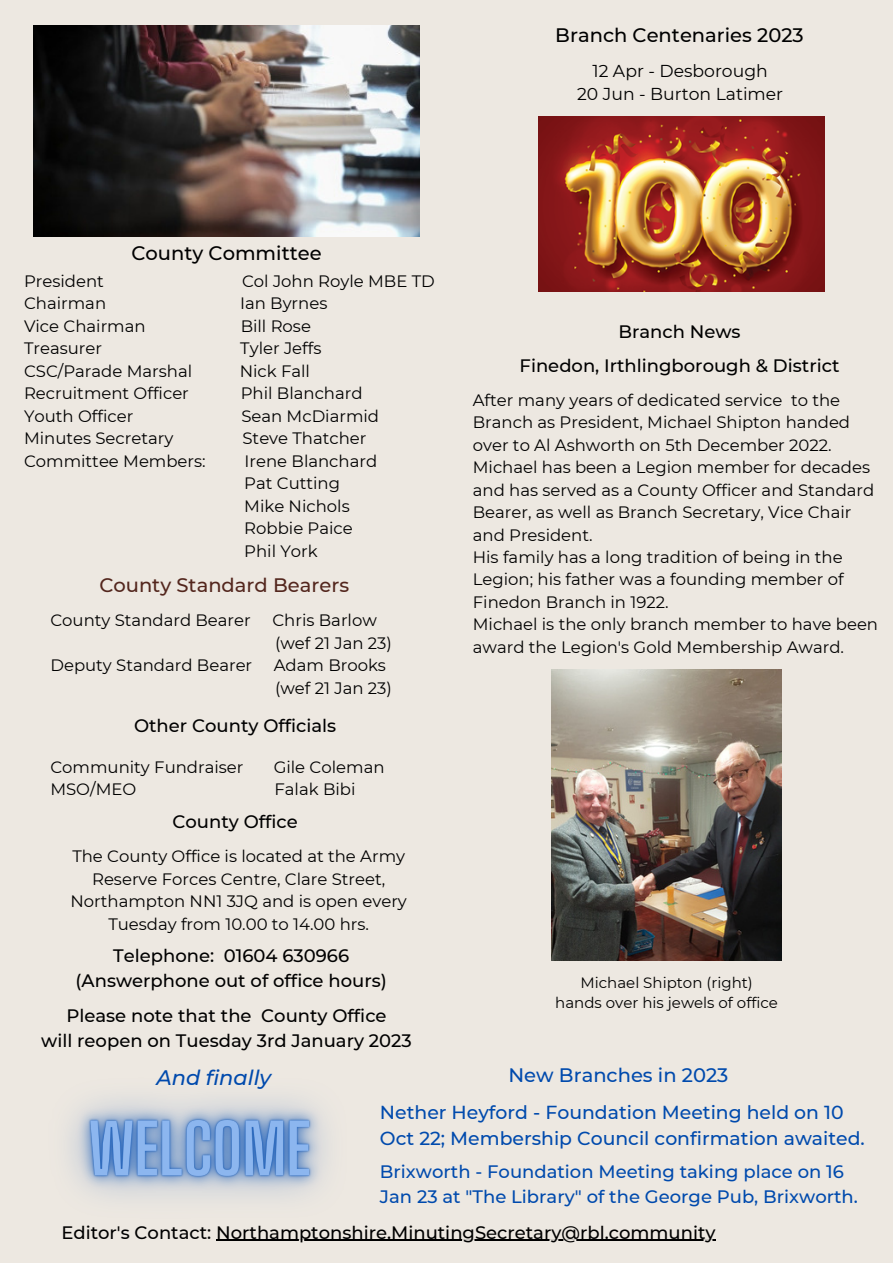
<style>
.page{position:relative;width:893px;height:1264px;background:#fff}
.page>*{position:absolute;margin:0;border:0;box-sizing:border-box;transform-origin:0 0}
.t1{font:italic 500 21px "Montserrat";color:#004aad}
.t2{font:500 19.5px "Montserrat";color:#000}
.t3{font:500 19.5px "Montserrat";color:#53261d}
.t4{font:500 19.5px "Montserrat";color:#004aad}
.t5{font:500 18.75px/25.8px "Montserrat";color:#004aad}
.t6{font:500 18px/24.8px "Montserrat";color:#000;text-align:center}
.t7{font:500 18px/24.8px "Montserrat";color:#004aad}
.t8{font:17.25px/23.5px "Montserrat";color:#000;text-align:center}
.t9{font:16.5px/22.5px "Montserrat";color:#000}
.t10{font:15px/20.2px "Montserrat";color:#000;text-align:center}
</style>
<div class="page">
<div style="left:0;top:0;width:892px;height:1262px;background:#ede8e1"></div>
<img style="left:34px;top:25px;width:385px;height:212px">
<img style="left:538px;top:116px;width:286px;height:176px">
<img style="left:551px;top:669px;width:230px;height:291px">
<img style="left:69px;top:1098px;width:320px;height:143px">
<hr style="left:216px;top:1239px;width:499px;height:1px;background:#000">
<p class="t2" style="left:555px;top:24px;width:250px">Branch Centenaries 2023</p>
<p class="t8" style="left:577px;top:59px;width:208px">12 Apr - Desborough<br>20 Jun - Burton Latimer</p>
<p class="t2" style="left:131px;top:241px;width:192px">County Committee</p>
<p class="t9" style="left:24px;top:270px;width:81px">President</p>
<p class="t9" style="left:242px;top:270px;width:194px">Col John Royle MBE TD</p>
<p class="t9" style="left:24px;top:292px;width:84px">Chairman</p>
<p class="t9" style="left:240px;top:292px;width:89px">Ian Byrnes</p>
<p class="t9" style="left:24px;top:314px;width:123px">Vice Chairman</p>
<p class="t9" style="left:241px;top:314px;width:72px">Bill Rose</p>
<p class="t9" style="left:24px;top:337px;width:80px">Treasurer</p>
<p class="t9" style="left:240px;top:337px;width:83px">Tyler Jeffs</p>
<p class="t9" style="left:24px;top:359px;width:170px">CSC/Parade Marshal</p>
<p class="t9" style="left:240px;top:359px;width:72px">Nick Fall</p>
<p class="t9" style="left:24px;top:382px;width:166px">Recruitment Officer</p>
<p class="t9" style="left:241px;top:382px;width:123px">Phil Blanchard</p>
<p class="t9" style="left:24px;top:404px;width:111px">Youth Officer</p>
<p class="t9" style="left:241px;top:404px;width:139px">Sean McDiarmid</p>
<p class="t9" style="left:24px;top:427px;width:151px">Minutes Secretary</p>
<p class="t9" style="left:242px;top:427px;width:125px">Steve Thatcher</p>
<p class="t9" style="left:24px;top:449px;width:183px">Committee Members:</p>
<p class="t9" style="left:244px;top:449px;width:134px">Irene Blanchard<br>Pat Cutting<br>Mike Nichols<br>Robbie Paice<br>Phil York</p>
<p class="t3" style="left:99px;top:572px;width:251px">County Standard Bearers</p>
<p class="t9" style="left:50px;top:609px;width:202px">County Standard Bearer</p>
<p class="t9" style="left:272px;top:609px;width:121px">Chris Barlow (wef 21 Jan 23)</p>
<p class="t9" style="left:50px;top:654px;width:203px">Deputy Standard Bearer</p>
<p class="t9" style="left:274px;top:654px;width:120px">Adam Brooks (wef 21 Jan 23)</p>
<p class="t6" style="left:134px;top:713px;width:204px">Other County Officials</p>
<p class="t9" style="left:50px;top:755px;width:194px">Community Fundraiser</p>
<p class="t9" style="left:274px;top:755px;width:112px">Gile Coleman</p>
<p class="t9" style="left:50px;top:778px;width:87px">MSO/MEO</p>
<p class="t9" style="left:274px;top:778px;width:82px">Falak Bibi</p>
<p class="t6" style="left:172px;top:808px;width:127px">County Office</p>
<p class="t9" style="left:70px;top:845px;width:338px;text-align:center">The County Office is located at the Army Reserve Forces Centre, Clare Street, Northampton NN1 3JQ and is open every Tuesday from 10.00 to 14.00 hrs.</p>
<p class="t6" style="left:75px;top:943px;width:313px">Telephone: 01604 630966 (Answerphone out of office hours)</p>
<p class="t6" style="left:41px;top:1002px;width:372px">Please note that the County Office<br>will reopen on Tuesday 3rd January 2023</p>
<p class="t6" style="left:519px;top:315px;width:321px;line-height:33.5px">Branch News<br>Finedon, Irthlingborough &amp; District</p>
<p class="t9" style="left:473px;top:388px;width:407px">After many years of dedicated service to the Branch as President, Michael Shipton handed over to Al Ashworth on 5th December 2022.<br>Michael has been a Legion member for decades and has served as a County Officer and Standard Bearer, as well as Branch Secretary, Vice Chair and President.<br>His family has a long tradition of being in the Legion; his father was a founding member of Finedon Branch in 1922.<br>Michael is the only branch member to have been award the Legion's Gold Membership Award.</p>
<p class="t10" style="left:555px;top:972px;width:224px">Michael Shipton (right) hands over his jewels of office</p>
<p class="t1" style="left:156px;top:1065px;width:116px">And finally</p>
<p class="t4" style="left:508px;top:1063px;width:221px">New Branches in 2023</p>
<p class="t5" style="left:380px;top:1099px;width:486px">Nether Heyford - Foundation Meeting held on 10<br>Oct 22; Membership Council confirmation awaited.</p>
<p class="t7" style="left:380px;top:1159px;width:479px">Brixworth - Foundation Meeting taking place on 16<br>Jan 23 at "The Library" of the George Pub, Brixworth.</p>
<p class="t6" style="left:61px;top:1219px;width:655px">Editor's Contact: Northamptonshire.MinutingSecretary@rbl.community</p>
</div>
